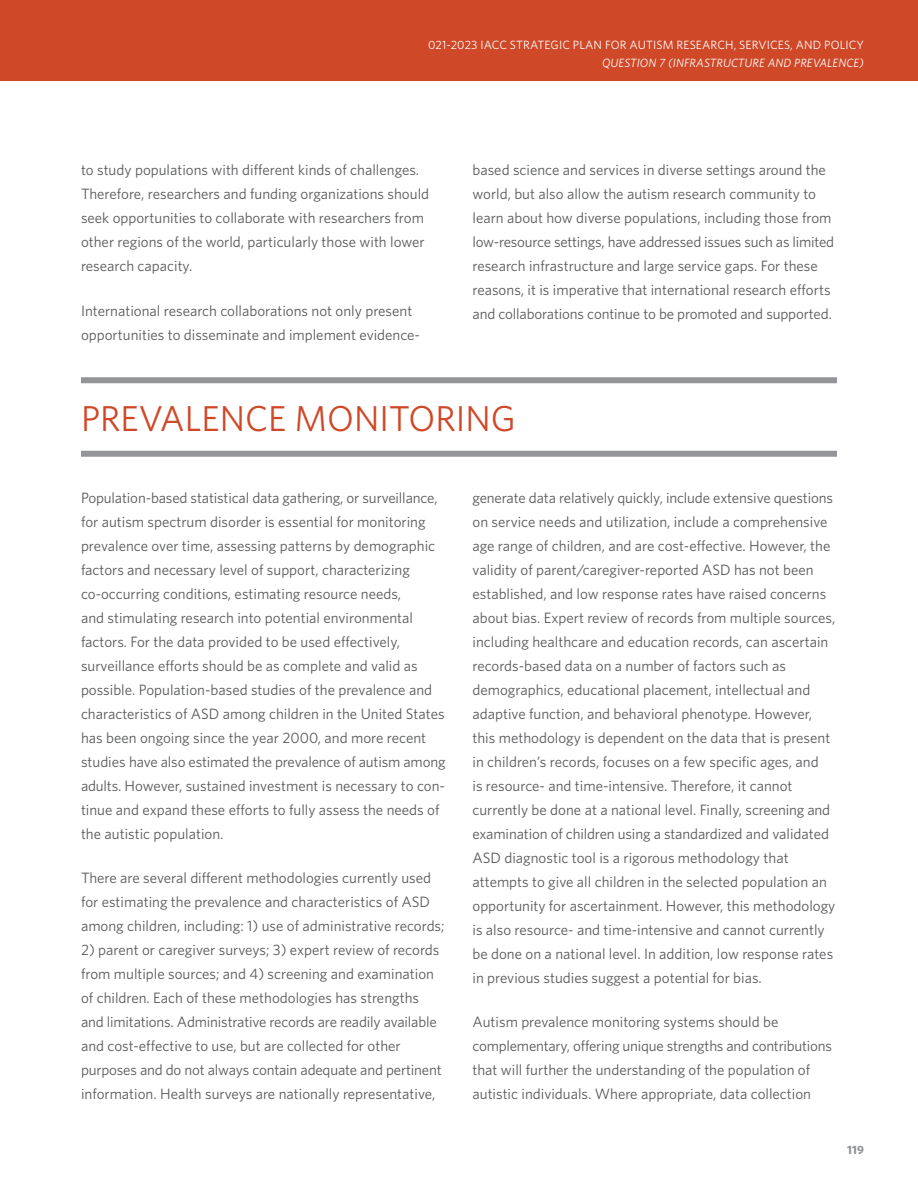
<style>
.page{position:relative;width:918px;height:1188px;background:#fff}
.page>*{position:absolute;margin:0;border:0;box-sizing:border-box;transform-origin:0 0}
.t1{font:36px "Whitney";color:#cf4827}
.t2{font:15px/24px "Whitney";color:#58595b}
.t3{font:12px "Whitney";letter-spacing:.01em;color:#fff}
.t4{font:italic 12px "Whitney";letter-spacing:.01em;color:#fff}
.t5{font:700 12px "Whitney";color:#939598}
</style>
<div class="page">
<div style="left:0;top:0;width:918px;height:81px;background:#cf4827"></div>
<div style="left:81px;top:377px;width:756px;height:6px;background:#939598"></div>
<div style="left:81px;top:451px;width:756px;height:6px;background:#939598"></div>
<p class="t3" style="left:428px;top:37px;width:437px">021-2023 IACC STRATEGIC PLAN FOR AUTISM RESEARCH, SERVICES, AND POLICY</p>
<p class="t4" style="left:602px;top:55px;width:263px">QUESTION 7 (INFRASTRUCTURE AND PREVALENCE)</p>
<p class="t2" style="left:81px;top:158px;width:350px">to study populations with different kinds of challenges.<br>Therefore, researchers and funding organizations should seek opportunities to collaborate with researchers from other regions of the world, particularly those with lower research capacity.</p>
<p class="t2" style="left:81px;top:298px;width:341px">International research collaborations not only present opportunities to disseminate and implement evidence-</p>
<p class="t2" style="left:472px;top:158px;width:363px">based science and services in diverse settings around the world, but also allow the autism research community to learn about how diverse populations, including those from low-resource settings, have addressed issues such as limited research infrastructure and large service gaps. For these reasons, it is imperative that international research efforts and collaborations continue to be promoted and supported.</p>
<h1 class="t1" style="left:81px;top:394px;width:436px">PREVALENCE MONITORING</h1>
<p class="t2" style="left:81px;top:485px;width:366px">Population-based statistical data gathering, or surveillance, for autism spectrum disorder is essential for monitoring prevalence over time, assessing patterns by demographic factors and necessary level of support, characterizing co-occurring conditions, estimating resource needs,<br>and stimulating research into potential environmental factors. For the data provided to be used effectively, surveillance efforts should be as complete and valid as possible. Population-based studies of the prevalence and characteristics of ASD among children in the United States has been ongoing since the year 2000, and more recent studies have also estimated the prevalence of autism among adults. However, sustained investment is necessary to con&shy;tinue and expand these efforts to fully assess the needs of the autistic population.</p>
<p class="t2" style="left:81px;top:865px;width:365px">There are several different methodologies currently used for estimating the prevalence and characteristics of ASD among children, including: 1) use of administrative records;</p>
<p class="t2" style="left:81px;top:937px;width:362px">2) parent or caregiver surveys; 3) expert review of records from multiple sources; and 4) screening and examination of children. Each of these methodologies has strengths and limitations. Administrative records are readily available and cost-effective to use, but are collected for other purposes and do not always contain adequate and pertinent information. Health surveys are nationally representative,</p>
<p class="t2" style="left:472px;top:485px;width:364px">generate data relatively quickly, include extensive questions on service needs and utilization, include a comprehensive age range of children, and are cost-effective. However, the validity of parent/caregiver-reported ASD has not been established, and low response rates have raised concerns about bias. Expert review of records from multiple sources, including healthcare and education records, can ascertain records-based data on a number of factors such as demographics, educational placement, intellectual and adaptive function, and behavioral phenotype. However, this methodology is dependent on the data that is present in children’s records, focuses on a few specific ages, and<br>is resource- and time-intensive. Therefore, it cannot currently be done at a national level. Finally, screening and examination of children using a standardized and validated ASD diagnostic tool is a rigorous methodology that attempts to give all children in the selected population an opportunity for ascertainment. However, this methodology is also resource- and time-intensive and cannot currently be done on a national level. In addition, low response rates in previous studies suggest a potential for bias.</p>
<p class="t2" style="left:472px;top:1009px;width:361px">Autism prevalence monitoring systems should be complementary, offering unique strengths and contributions that will further the understanding of the population of autistic individuals. Where appropriate, data collection</p>
<p class="t5" style="left:847px;top:1142px;width:18px">119</p>
</div>
